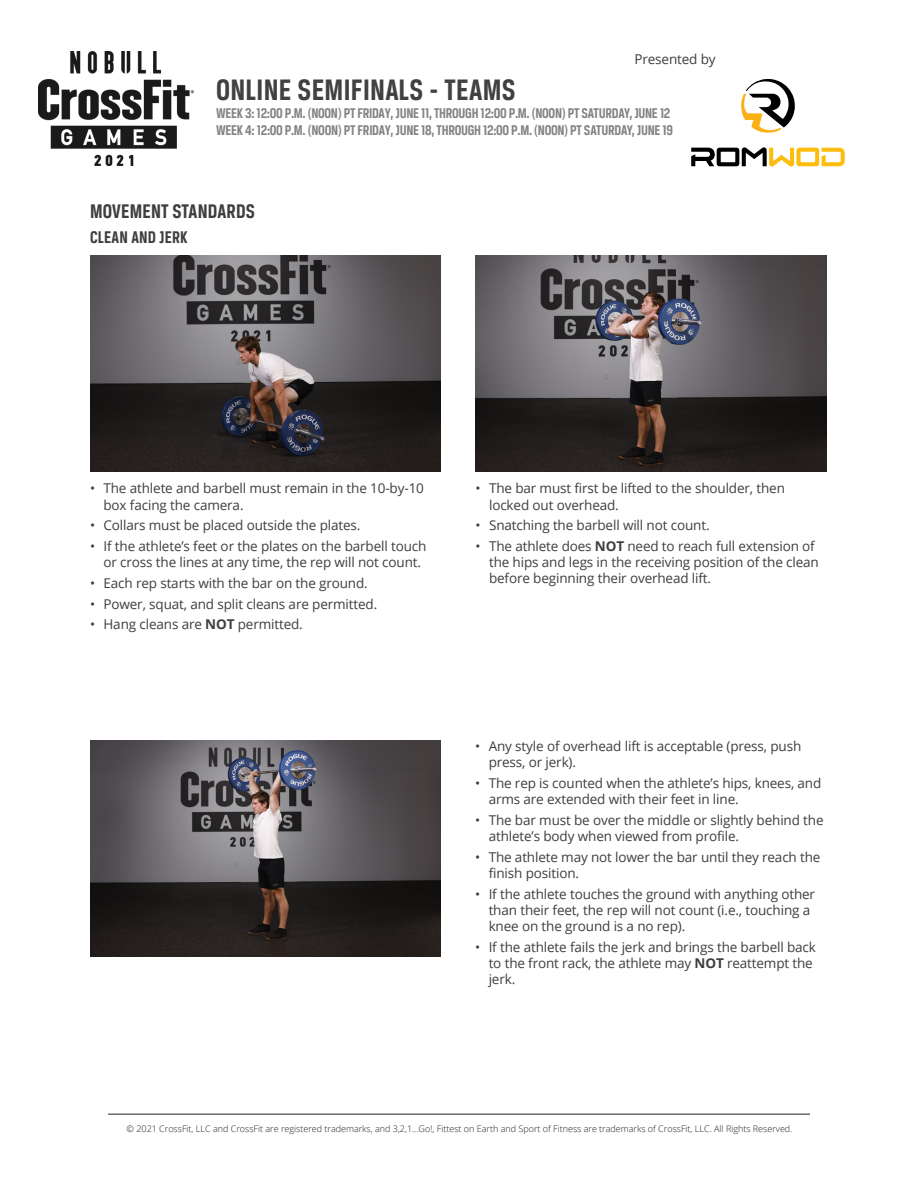
<style>
.page{position:relative;width:918px;height:1188px;background:#fff}
.page>*{position:absolute;margin:0;border:0;box-sizing:border-box;transform-origin:0 0}
.t1{font:700 31.5px "Breuer Condensed";letter-spacing:.01em;color:#414042}
.Heading{font:700 21px "Breuer Condensed";letter-spacing:.01em;color:#3e3e3f}
.Heading-2{font:700 18px "Breuer Condensed";letter-spacing:.01em;color:#3e3e3f}
.t2{font:700 15px/17.4px "Breuer Condensed";letter-spacing:-.02em;color:#848384}
.t3{font:13.5px/16.2px "Open Sans";letter-spacing:-.01em;color:#3e3e3f}
.t4{font:300 9px "Open Sans";color:#231f20}
.s1{font-weight:700}
</style>
<div class="page">
<img style="left:39px;top:52px;width:154px;height:113px">
<hr style="left:108px;top:1114px;width:702px;height:1px;background:#231f20">
<img style="left:90px;top:255px;width:351px;height:216px">
<img style="left:476px;top:255px;width:351px;height:216px">
<img style="left:90px;top:741px;width:351px;height:216px">
<svg style="left:741px;top:79px;width:54px;height:54px"></svg>
<svg style="left:691px;top:147px;width:154px;height:20px"></svg>
<h1 class="t1" style="left:216px;top:73px;width:301px">ONLINE SEMIFINALS - TEAMS</h1>
<p class="t3" style="left:634px;top:51px;width:83px">Presented by</p>
<p class="t2" style="left:216px;top:104px;width:459px">WEEK 3: 12:00 P.M. (NOON) PT FRIDAY, JUNE 11, THROUGH 12:00 P.M. (NOON) PT SATURDAY, JUNE 12<br>WEEK 4: 12:00 P.M. (NOON) PT FRIDAY, JUNE 18, THROUGH 12:00 P.M. (NOON) PT SATURDAY, JUNE 19</p>
<p class="Heading" style="left:90px;top:200px;width:166px">MOVEMENT STANDARDS</p>
<p class="Heading-2" style="left:90px;top:227px;width:99px">CLEAN AND JERK</p>
<p class="t3" style="left:104px;top:480px;width:322px;text-indent:-14px">• The athlete and barbell must remain in the 10-by-10 box facing the camera.</p>
<p class="t3" style="left:90px;top:517px;width:272px">• Collars must be placed outside the plates.</p>
<p class="t3" style="left:104px;top:538px;width:324px;text-indent:-14px">• If the athlete’s feet or the plates on the barbell touch or cross the lines at any time, the rep will not count.</p>
<p class="t3" style="left:90px;top:575px;width:279px">• Each rep starts with the bar on the ground.</p>
<p class="t3" style="left:90px;top:595px;width:289px">• Power, squat, and split cleans are permitted.</p>
<p class="t3" style="left:90px;top:616px;width:214px">• Hang cleans are <span class="s1">NOT</span> permitted.</p>
<p class="t3" style="left:489px;top:480px;width:297px;text-indent:-14px">• The bar must first be lifted to the shoulder, then locked out overhead.</p>
<p class="t3" style="left:476px;top:517px;width:236px">• Snatching the barbell will not count.</p>
<p class="t3" style="left:489px;top:538px;width:331px;text-indent:-14px">• The athlete does <span class="s1">NOT</span> need to reach full extension of the hips and legs in the receiving position of the clean before beginning their overhead lift.</p>
<p class="t3" style="left:489px;top:738px;width:314px;text-indent:-14px">• Any style of overhead lift is acceptable (press, push press, or jerk).</p>
<p class="t3" style="left:489px;top:775px;width:334px;text-indent:-14px">• The rep is counted when the athlete’s hips, knees, and arms are extended with their feet in line.</p>
<p class="t3" style="left:489px;top:812px;width:336px;text-indent:-14px">• The bar must be over the middle or slightly behind the athlete’s body when viewed from profile.</p>
<p class="t3" style="left:489px;top:849px;width:333px;text-indent:-14px">• The athlete may not lower the bar until they reach the finish position.</p>
<p class="t3" style="left:489px;top:885px;width:328px;text-indent:-14px">• If the athlete touches the ground with anything other than their feet, the rep will not count (i.e., touching a knee on the ground is a no rep).</p>
<p class="t3" style="left:489px;top:939px;width:329px;text-indent:-14px">• If the athlete fails the jerk and brings the barbell back to the front rack, the athlete may <span class="s1">NOT</span> reattempt the jerk.</p>
<p class="t4" style="left:127px;top:1122px;width:667px">© 2021 CrossFit, LLC and CrossFit are registered trademarks, and 3,2,1...Go!, Fittest on Earth and Sport of Fitness are trademarks of CrossFit, LLC. All Rights Reserved.</p>
</div>
